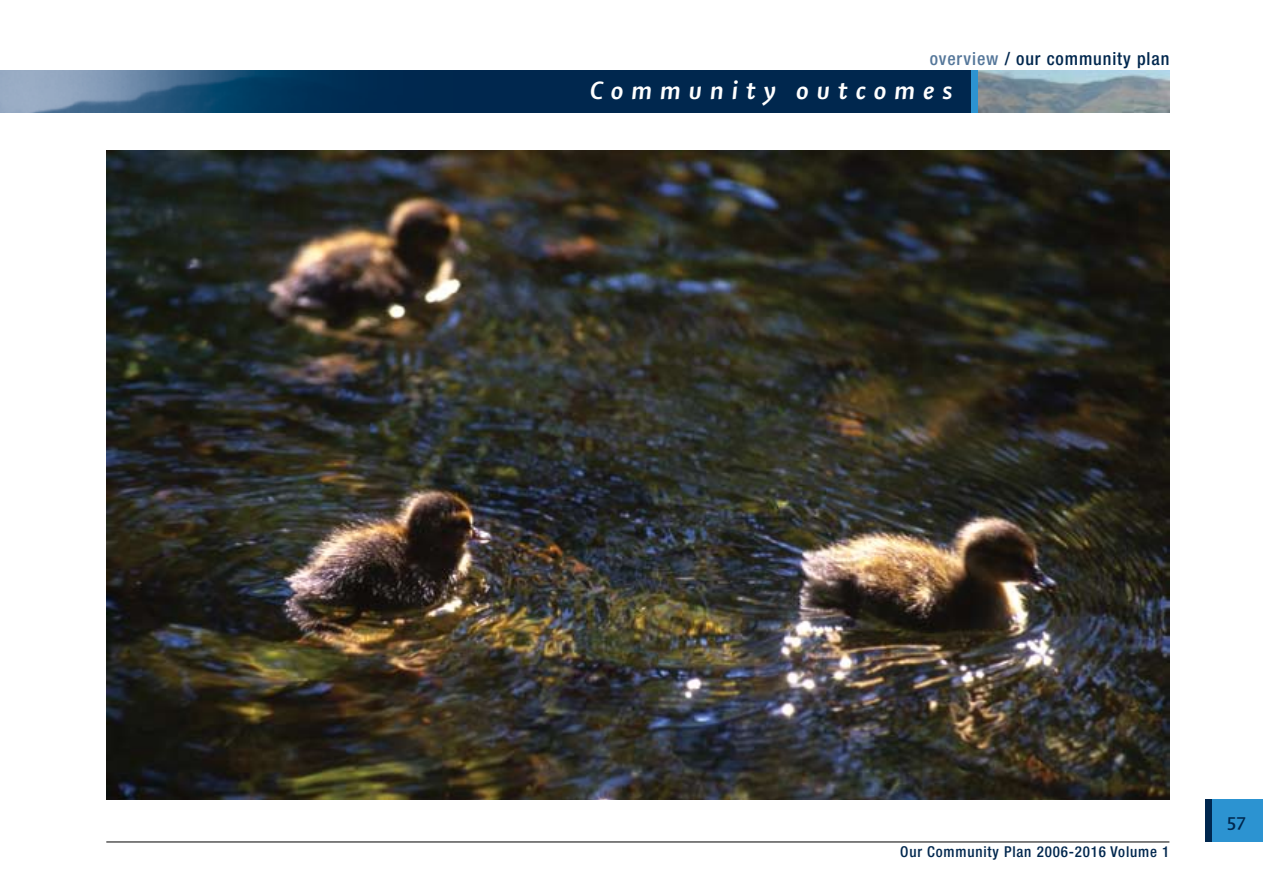
<style>
.page{position:relative;width:1263px;height:893px;background:#fff}
.page>*{position:absolute;margin:0;border:0;box-sizing:border-box;transform-origin:0 0}
.t1{font:27px "Shaker RBI";letter-spacing:.3em;color:#fff}
.t2{font:500 condensed 18px "Helvetica Neue";letter-spacing:.05em;color:#00274e}
.t3{font:18px "Shaker RB";color:#00274e}
.t4{font:500 condensed 15px "Helvetica Neue";letter-spacing:.055em;color:#00274e}
.s1{color:#55779a}
</style>
<div class="page">
<svg style="left:0;top:70px;width:972px;height:43px;background:#163e63"></svg>
<div style="left:972px;top:70px;width:6px;height:43px;background:#2c93d1"></div>
<img style="left:978px;top:70px;width:191px;height:43px">
<hr style="left:106px;top:842px;width:1063px;height:1px;background:#000">
<div style="left:1205px;top:799px;width:9px;height:43px;background:#00274e"></div>
<div style="left:1212px;top:799px;width:51px;height:43px;background:#2c93d1"></div>
<img style="left:106px;top:151px;width:1063px;height:648px">
<p class="t2" style="left:930px;top:48px;width:241px"><span class="s1">overview</span> / our community plan</p>
<h1 class="t1" style="left:590px;top:76px;width:364px">Community outcomes</h1>
<p class="t4" style="left:900px;top:842px;width:271px">Our Community Plan 2006-2016 Volume 1</p>
<p class="t3" style="left:1227px;top:812px;width:21px">57</p>
</div>
